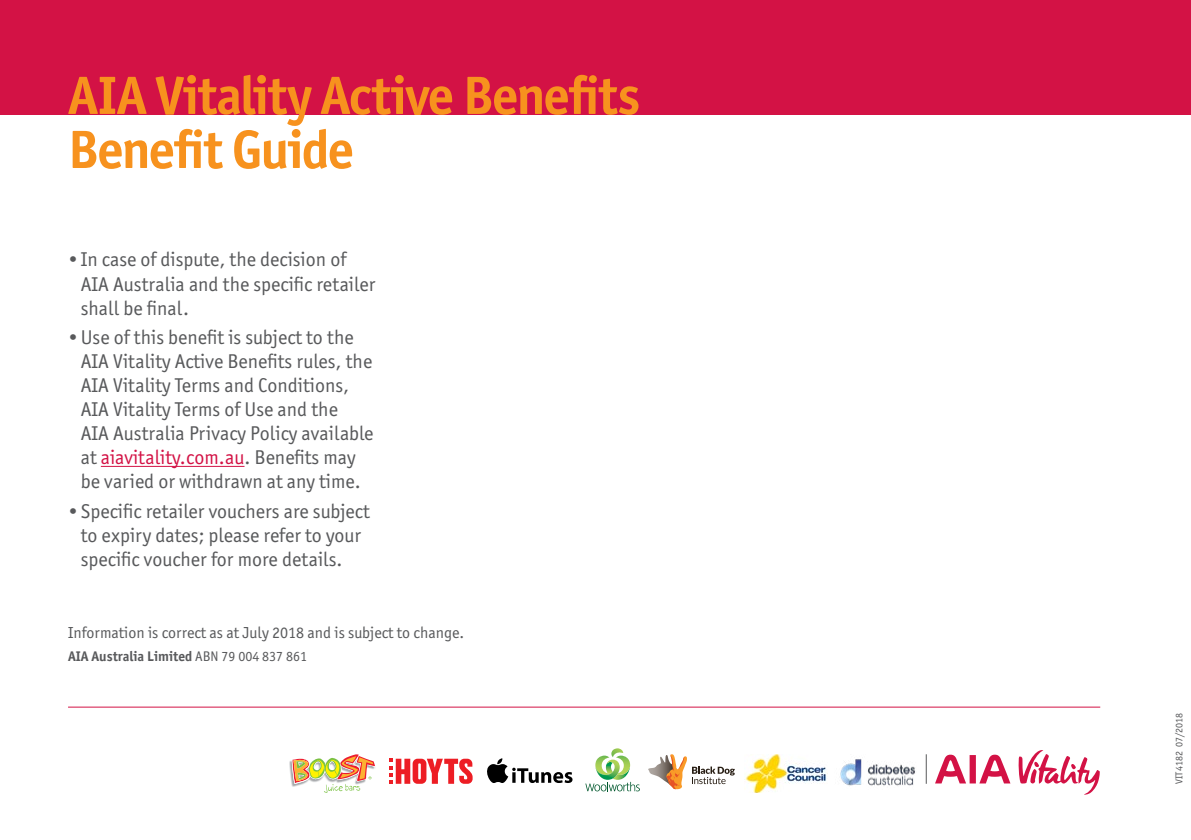
<style>
.page{position:relative;width:1191px;height:840px;background:#fff}
.page>*{position:absolute;margin:0;border:0;box-sizing:border-box;transform-origin:0 0}
.t1{font:700 54px/54px "Officina Sans ITC Pro";letter-spacing:-.03em;color:#f7921e}
.t2{font:20px/24px "Officina Sans ITC Pro";color:#58595b}
.t3{font:16px "Officina Sans ITC Pro";color:#58595b}
.t4{font:700 14px "Officina Sans ITC Pro";color:#58595b}
.t5{font:10px "Officina Sans ITC Pro";color:#58595b}
.s1{color:#d31245}
.s2{font-weight:400}
</style>
<div class="page">
<div style="left:0;top:0;width:1191px;height:114px;background:#d31245"></div>
<hr style="left:68px;top:706px;width:1032px;height:1px;background:#d31245">
<svg style="left:935px;top:754px;width:75px;height:29px"></svg>
<svg style="left:1018px;top:750px;width:81px;height:44px"></svg>
<img style="left:289px;top:760px;width:3px;height:26px">
<svg style="left:292px;top:754px;width:83px;height:38px"></svg>
<hr style="left:925px;top:753px;width:1px;height:30px;background:#58595b">
<svg style="left:585px;top:748px;width:55px;height:43px"></svg>
<svg style="left:389px;top:758px;width:83px;height:25px"></svg>
<svg style="left:487px;top:758px;width:85px;height:24px"></svg>
<svg style="left:648px;top:754px;width:87px;height:36px"></svg>
<img style="left:745px;top:754px;width:82px;height:38px">
<img style="left:840px;top:759px;width:75px;height:27px">
<hr style="left:101px;top:465px;width:143px;height:1px;background:#d31245">
<h1 class="t1" style="left:68px;top:68px;width:574px">AIA Vitality Active Benefits<br>Benefit Guide</h1>
<p class="t2" style="left:81px;top:247px;width:296px;text-indent:-13px">• In case of dispute, the decision of<br>AIA Australia and the specific retailer shall be final.</p>
<p class="t2" style="left:81px;top:325px;width:294px;text-indent:-13px">•Use of this benefit is subject to the AIA Vitality Active Benefits rules, the AIA Vitality Terms and Conditions, AIA Vitality Terms of Use and the<br>AIA Australia Privacy Policy available at <span class="s1">aiavitality.com.au</span>. Benefits may be varied or withdrawn at any time.</p>
<p class="t2" style="left:81px;top:499px;width:290px;text-indent:-13px">• Specific retailer vouchers are subject to expiry dates; please refer to your specific voucher for more details.</p>
<p class="t3" style="left:68px;top:623px;width:398px">Information is correct as at July 2018 and is subject to change.</p>
<p class="t4" style="left:68px;top:647px;width:241px">AIA Australia Limited <span class="s2">ABN 79 004 837 861</span></p>
<p class="t5" style="left:1173px;top:783px;width:72px;rotate:-90deg">VIT4182 07/2018</p>
</div>
